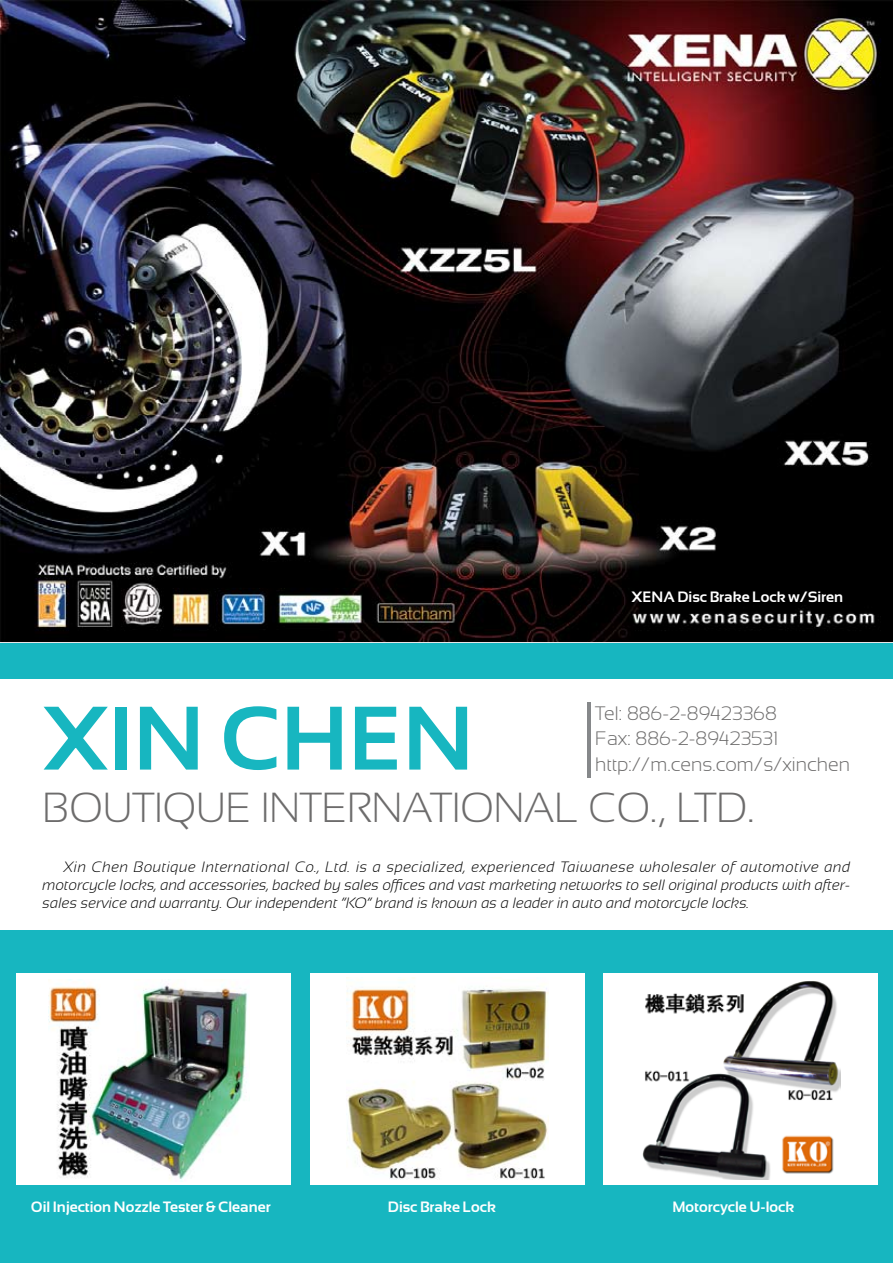
<style>
.page{position:relative;width:893px;height:1263px;background:#fff}
.page>*{position:absolute;margin:0;border:0;box-sizing:border-box;transform-origin:0 0}
.t1{font:700 90px "Sansation";color:#17b6c0}
.t2{font:300 42px "Sansation";color:#6d6c6c}
.t3{font:300 19.5px/25.5px "Sansation";color:#6d6c6c}
.t4{font:italic 300 15px/18px "Sansation";color:#000;text-align:justify}
.t5{font:700 15px "Sansation";color:#fff}
</style>
<div class="page">
<img style="left:0;top:0;width:893px;height:641px">
<div style="left:0;top:643px;width:893px;height:620px;background:#17b6c0"></div>
<div style="left:0;top:679px;width:893px;height:251px;background:#fff"></div>
<div style="left:17px;top:973px;width:274px;height:212px;background:#fff"></div>
<img style="left:48px;top:979px;width:200px;height:202px">
<div style="left:310px;top:973px;width:274px;height:212px;background:#fff"></div>
<img style="left:346px;top:977px;width:203px;height:202px">
<div style="left:604px;top:973px;width:274px;height:212px;background:#fff"></div>
<img style="left:642px;top:981px;width:198px;height:198px">
<hr style="left:587px;top:702px;width:3px;height:75px;background:#86888a">
<p class="t5" style="left:631px;top:588px;width:213px">XENA Disc Brake Lock w/Siren</p>
<h3 class="t3" style="left:595px;top:700px;width:256px">Tel: 886-2-89423368<br>Fax: 886-2-89423531 http://m.cens.com/s/xinchen</h3>
<h1 class="t1" style="left:43px;top:688px;width:433px">Xin Chen</h1>
<h2 class="t2" style="left:43px;top:784px;width:713px">Boutique International Co., Ltd.</h2>
<p class="t4" style="left:43px;top:858px;width:809px;text-indent:21px">Xin Chen Boutique International Co., Ltd. is a specialized, experienced Taiwanese wholesaler of automotive and motorcycle locks, and accessories, backed by sales offices and vast marketing networks to sell original products with after&shy;sales service and warranty. Our independent “KO” brand is known as a leader in auto and motorcycle locks.</p>
<p class="t5" style="left:31px;top:1199px;width:241px">Oil Injection Nozzle Tester &amp; Cleaner</p>
<p class="t5" style="left:388px;top:1199px;width:110px">Disc Brake Lock</p>
<p class="t5" style="left:672px;top:1199px;width:123px">Motorcycle U-lock</p>
</div>
